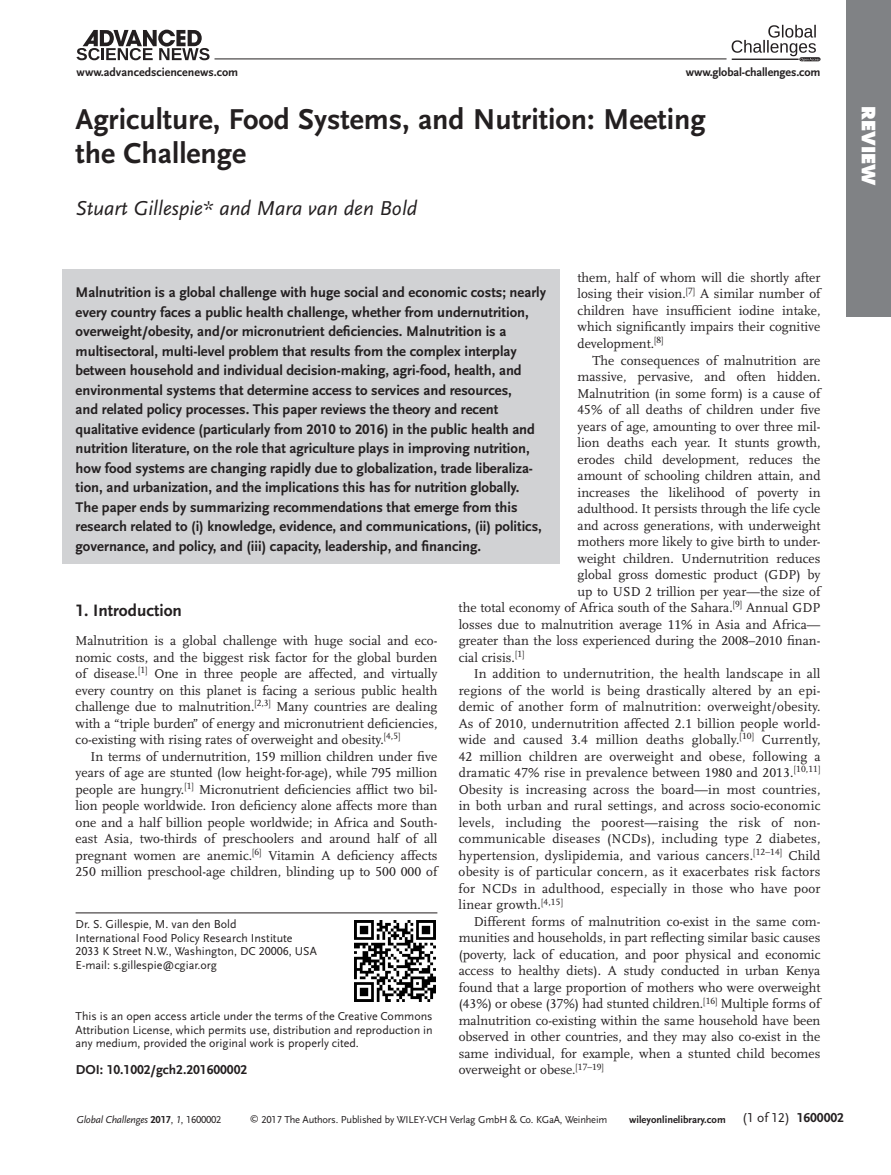
<style>
.page{position:relative;width:891px;height:1175px;background:#fff}
.page>*{position:absolute;margin:0;border:0;box-sizing:border-box;transform-origin:0 0}
.t1{font:700 30px/34.5px "Scala Sans LF";color:#231f20}
.t2{font:italic 21px "Scala Sans LF";color:#231f20}
.t3{font:800 18px "Futura";letter-spacing:.005em;color:#fff}
.t4{font:700 17.25px "Scala Sans LF";color:#231f20}
.t5{font:700 14.7px/19.5px "Scala Sans LF";color:#231f20}
.t6{font:13.5px/16.5px "Scala LF";color:#231f20;text-align:justify}
.t7{font:700 13.5px "Scala Sans LF";color:#231f20}
.t8{font:12px/13.5px "Scala Sans LF";color:#231f20}
.t9{font:700 12px "Scala Sans LF";color:#231f20}
.t10{font:10.5px "Scala Sans LF";letter-spacing:-.02em;color:#231f20}
.t11{font:700 10.5px "Scala Sans LF";color:#231f20}
.t12{font:italic 10.5px "Scala Sans LF";letter-spacing:-.02em;color:#231f20}
.s1{font-weight:700;font-style:normal}
.s2{font-style:normal}
.s3{font-size:9px}
.s4{font-weight:400;font-size:13.5px}
.s5{font-size:13.5px}
</style>
<div class="page">
<div style="left:846px;top:0;width:45px;height:317px;background:#808285"></div>
<img style="left:731px;top:24px;width:90px;height:37px">
<hr style="left:215px;top:59px;width:512px;height:1px;background:#231f20">
<svg style="left:77px;top:30px;width:133px;height:30px"></svg>
<hr style="left:76px;top:912px;width:361px;height:1px;background:#231f20">
<div style="left:62px;top:270px;width:498px;height:294px;background:#d1d2d4"></div>
<img style="left:354px;top:920px;width:82px;height:82px">
<p class="t9" style="left:77px;top:65px;width:163px">www.advancedsciencenews.com</p>
<p class="t9" style="left:686px;top:65px;width:136px">www.global-challenges.com</p>
<h1 class="t1" style="left:76px;top:103px;width:632px">Agriculture, Food Systems, and Nutrition: Meeting the Challenge</h1>
<h2 class="t2" style="left:76px;top:197px;width:343px">Stuart Gillespie* and Mara van den Bold</h2>
<h3 class="t3" style="left:880px;top:106px;width:81px;rotate:90deg">Review</h3>
<p class="t6" style="left:578px;top:269px;width:244px">them, half of whom will die shortly after losing their vision.<sup>[7]</sup> A similar number of children have insufficient iodine intake, which significantly impairs their cognitive development.<sup>[8]</sup></p>
<p class="t6" style="left:593px;top:352px;width:229px">The consequences of malnutrition are</p>
<p class="t6" style="left:578px;top:368px;width:244px">massive, pervasive, and often hidden.</p>
<p class="t6" style="left:578px;top:385px;width:244px">Malnutrition (in some form) is a cause of</p>
<p class="t6" style="left:578px;top:401px;width:244px">45% of all deaths of children under five</p>
<p class="t6" style="left:578px;top:418px;width:244px">years of age, amounting to over three mil-</p>
<p class="t6" style="left:578px;top:434px;width:244px">lion deaths each year. It stunts growth,</p>
<p class="t6" style="left:578px;top:451px;width:244px">erodes child development, reduces the</p>
<p class="t6" style="left:578px;top:467px;width:244px">amount of schooling children attain, and</p>
<p class="t6" style="left:578px;top:484px;width:244px">increases the likelihood of poverty in</p>
<p class="t6" style="left:578px;top:500px;width:244px">adulthood. It persists through the life cycle</p>
<p class="t6" style="left:578px;top:517px;width:244px">and across generations, with underweight</p>
<p class="t6" style="left:578px;top:533px;width:244px">mothers more likely to give birth to under-</p>
<p class="t6" style="left:578px;top:550px;width:244px">weight children. Undernutrition reduces</p>
<p class="t6" style="left:578px;top:566px;width:244px">global gross domestic product (GDP) by</p>
<p class="t6" style="left:578px;top:583px;width:244px">up to USD 2 trillion per year—the size of</p>
<p class="t6" style="left:459px;top:599px;width:363px">the total economy of Africa south of the Sahara.<sup>[9]</sup> Annual GDP</p>
<p class="t6" style="left:459px;top:616px;width:363px">losses due to malnutrition average 11% in Asia and Africa—</p>
<p class="t6" style="left:459px;top:632px;width:363px">greater than the loss experienced during the 2008–2010 finan-</p>
<p class="t6" style="left:459px;top:649px;width:67px">cial crisis.<sup>[1]</sup></p>
<p class="t6" style="left:474px;top:665px;width:348px">In addition to undernutrition, the health landscape in all</p>
<p class="t6" style="left:459px;top:682px;width:363px">regions of the world is being drastically altered by an epi-</p>
<p class="t6" style="left:459px;top:698px;width:363px">demic of another form of malnutrition: overweight/obesity.</p>
<p class="t6" style="left:459px;top:715px;width:363px">As of 2010, undernutrition affected 2.1 billion people world-</p>
<p class="t6" style="left:459px;top:731px;width:363px">wide and caused 3.4 million deaths globally.<sup>[10]</sup> Currently,</p>
<p class="t6" style="left:459px;top:748px;width:363px">42 million children are overweight and obese, following a</p>
<p class="t6" style="left:459px;top:764px;width:363px">dramatic 47% rise in prevalence between 1980 and 2013.<sup>[10,11]</sup></p>
<p class="t6" style="left:459px;top:781px;width:363px">Obesity is increasing across the board—in most countries,</p>
<p class="t6" style="left:459px;top:797px;width:363px">in both urban and rural settings, and across socio-economic</p>
<p class="t6" style="left:459px;top:814px;width:363px">levels, including the poorest—raising the risk of non-</p>
<p class="t6" style="left:459px;top:830px;width:363px">communicable diseases (NCDs), including type 2 diabetes,</p>
<p class="t6" style="left:459px;top:847px;width:363px">hypertension, dyslipidemia, and various cancers.<sup>[12–14]</sup> Child</p>
<p class="t6" style="left:459px;top:863px;width:363px">obesity is of particular concern, as it exacerbates risk factors</p>
<p class="t6" style="left:459px;top:880px;width:363px">for NCDs in adulthood, especially in those who have poor</p>
<p class="t6" style="left:459px;top:896px;width:106px">linear growth.<sup>[4,15]</sup></p>
<p class="t6" style="left:474px;top:913px;width:348px">Different forms of malnutrition co-exist in the same com-</p>
<p class="t6" style="left:459px;top:929px;width:363px">munities and households, in part reflecting similar basic causes</p>
<p class="t6" style="left:459px;top:946px;width:363px">(poverty, lack of education, and poor physical and economic</p>
<p class="t6" style="left:459px;top:962px;width:363px">access to healthy diets). A study conducted in urban Kenya</p>
<p class="t6" style="left:459px;top:979px;width:363px">found that a large proportion of mothers who were overweight</p>
<p class="t6" style="left:459px;top:995px;width:363px">(43%) or obese (37%) had stunted children.<sup>[16]</sup> Multiple forms of</p>
<p class="t6" style="left:459px;top:1012px;width:363px">malnutrition co-existing within the same household have been</p>
<p class="t6" style="left:459px;top:1028px;width:363px">observed in other countries, and they may also co-exist in the</p>
<p class="t6" style="left:459px;top:1045px;width:363px">same individual, for example, when a stunted child becomes</p>
<p class="t6" style="left:459px;top:1061px;width:147px">overweight or obese.<sup>[17–19]</sup></p>
<p class="t5" style="left:76px;top:283px;width:472px">Malnutrition is a global challenge with huge social and economic costs; nearly every country faces a public health challenge, whether from undernutrition, overweight/obesity, and/or micronutrient deficiencies. Malnutrition is a multisectoral, multi-level problem that results from the complex interplay between household and individual decision-making, agri-food, health, and environmental systems that determine access to services and resources,<br>and related policy processes. This paper reviews the theory and recent qualitative evidence (particularly from 2010 to 2016) in the public health and nutrition literature, on the role that agriculture plays in improving nutrition, how food systems are changing rapidly due to globalization, trade liberaliza&shy;tion, and urbanization, and the implications this has for nutrition globally.<br>The paper ends by summarizing recommendations that emerge from this research related to (i) knowledge, evidence, and communications, (ii) politics, governance, and policy, and (iii) capacity, leadership, and financing.</p>
<p class="t4" style="left:76px;top:601px;width:108px">1. Introduction</p>
<p class="t6" style="left:76px;top:632px;width:363px">Malnutrition is a global challenge with huge social and eco&shy;nomic costs, and the biggest risk factor for the global burden of disease.<sup>[1]</sup> One in three people are affected, and virtually every country on this planet is facing a serious public health challenge due to malnutrition.<sup>[2,3]</sup> Many countries are dealing with a “triple burden” of energy and micronutrient deficiencies, co-existing with rising rates of overweight and obesity.<sup>[4,5]</sup></p>
<p class="t6" style="left:76px;top:748px;width:363px;text-indent:15px">In terms of undernutrition, 159 million children under five years of age are stunted (low height-for-age), while 795 million people are hungry.<sup>[1]</sup> Micronutrient deficiencies afflict two bil&shy;lion people worldwide. Iron deficiency alone affects more than one and a half billion people worldwide; in Africa and South&shy;east Asia, two-thirds of preschoolers and around half of all pregnant women are anemic.<sup>[6]</sup> Vitamin A deficiency affects 250 million preschool-age children, blinding up to 500 000 of</p>
<p class="t8" style="left:76px;top:917px;width:243px">Dr. S. Gillespie, M. van den Bold<br>International Food Policy Research Institute 2033 K Street N.W., Washington, DC 20006, USA E-mail: s.gillespie@cgiar.org</p>
<p class="t8" style="left:76px;top:1010px;width:359px;text-align:justify">This is an open access article under the terms of the Creative Commons Attribution License, which permits use, distribution and reproduction in any medium, provided the original work is properly cited.</p>
<p class="t7" style="left:76px;top:1062px;width:173px">DOI: 10.1002/gch2.201600002</p>
<p class="t12" style="left:77px;top:1113px;width:146px">Global Challenges <span class="s1">2017</span><span class="s2">,</span> 1<span class="s2">, 1600002</span></p>
<p class="t10" style="left:250px;top:1113px;width:359px"><span class="s3">©</span> 2017 The Authors. Published by WILEY-VCH Verlag GmbH &amp; Co. KGaA, Weinheim</p>
<p class="t11" style="left:629px;top:1113px;width:216px">wileyonlinelibrary.com <span class="s4">(1 of 12)</span> <span class="s5">1600002</span></p>
</div>
